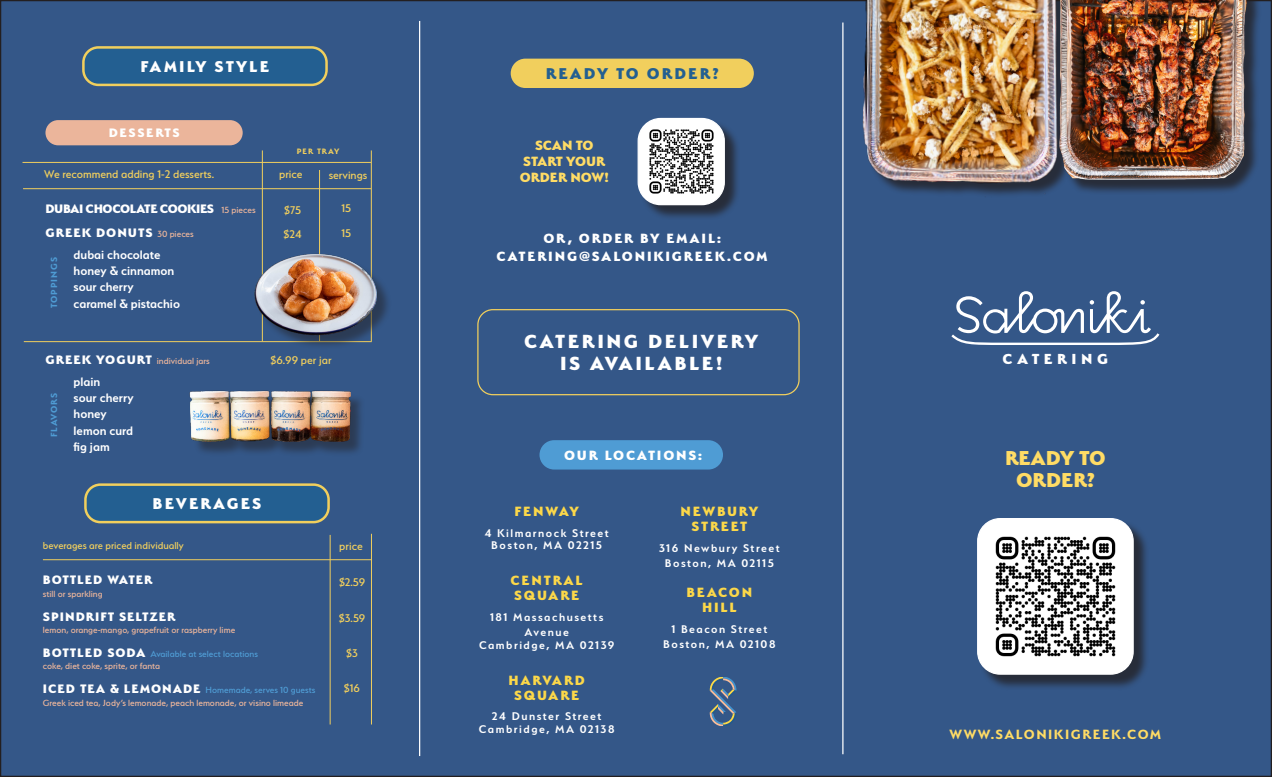
<style>
.page{position:relative;width:1272px;height:777px;background:#fff}
.page>*{position:absolute;margin:0;border:0;box-sizing:border-box;transform-origin:0 0}
.t1{font:800 22.5px/21.2px "Serenity";color:#ffdc65;text-align:center}
.t2{font:800 21.25px/21.9px "Serenity";letter-spacing:.12em;color:#fff;text-align:center}
.t3{font:800 17.5px "Serenity";letter-spacing:.12em;color:#fff}
.t4{font:800 17.5px "Serenity";letter-spacing:.12em;color:#235f91}
.t5{font:800 16.25px "Serenity";letter-spacing:.28em;color:#fff}
.t6{font:800 15px/18px "Serenity";letter-spacing:.12em;color:#fff;text-align:center}
.t7{font:800 15px/15px "Serenity";letter-spacing:.12em;color:#fcd849;text-align:center}
.t8{font:800 15px/16.2px "Serenity";color:#ffdc65;text-align:center}
.t9{font:700 15px "Serenity";letter-spacing:.1em;color:#ffdc65}
.t10{font:600 13.75px/16.2px "Serenity";color:#fff}
.t11{font:800 13.75px/23.8px "Serenity";letter-spacing:-.03em;color:#fff}
.t12{font:800 13.75px "Serenity";letter-spacing:.07em;color:#fff}
.t13{font:800 13.75px "Serenity";letter-spacing:.12em;color:#fff}
.t14{font:600 12.5px/15px "Serenity";letter-spacing:.12em;color:#fff;text-align:center}
.t15{font:500 12.5px/24.2px "Serenity";color:#f1cf5d}
.t16{font:500 11.25px "Serenity";color:#f1cf5d}
.t17{font:500 10px/12.5px "Serenity";color:#ebb59b}
.t18{font:700 10px "Serenity";letter-spacing:.1em;color:#4f9cd4}
.t19{font:700 8.75px "Serenity";letter-spacing:.11em;color:#f1cf5d}
.s1{font-weight:500;font-size:10px;color:#ebb59b}
.s2{font-weight:800;font-size:13.75px;color:#fff}
.s3{color:#4f9cd4}
</style>
<div class="page">
<div style="left:1px;top:1px;width:1270px;height:775px;background:#345788"></div>
<hr style="left:842px;top:22px;width:1px;height:732px;background:#fff">
<hr style="left:419px;top:21px;width:1px;height:734px;background:#fff">
<svg style="left:951px;top:291px;width:208px;height:54px"></svg>
<div style="left:978px;top:519px;width:170px;height:170px;background:#231f20;opacity:.75"></div>
<div style="left:977px;top:518px;width:155px;height:155px;background:#fff;border-radius:22px"></div>
<div style="left:977px;top:518px;width:156px;height:156px;border:1px solid #fff;border-radius:22px"></div>
<div style="left:510px;top:59px;width:243px;height:29px;background:#f1cf5d;border-radius:15px"></div>
<div style="left:639px;top:120px;width:101px;height:100px;background:#231f20;opacity:.75"></div>
<div style="left:638px;top:118px;width:86px;height:86px;background:#fff;border-radius:23px"></div>
<div style="left:637px;top:118px;width:88px;height:87px;border:1px solid #fff;border-radius:22px"></div>
<svg style="left:709px;top:677px;width:27px;height:48px"></svg>
<div style="left:539px;top:440px;width:184px;height:29px;background:#4f9cd4;border-radius:15px"></div>
<div style="left:45px;top:120px;width:198px;height:25px;background:#ebb59b;border-radius:13px"></div>
<hr style="left:319px;top:170px;width:1px;height:171px;background:#f1cf5d">
<hr style="left:23px;top:188px;width:348px;height:1px;background:#f1cf5d">
<img style="left:177px;top:342px;width:184px;height:150px">
<hr style="left:22px;top:162px;width:349px;height:1px;background:#f1cf5d">
<hr style="left:262px;top:150px;width:1px;height:191px;background:#f1cf5d">
<hr style="left:24px;top:341px;width:348px;height:1px;background:#f1cf5d">
<hr style="left:371px;top:150px;width:1px;height:191px;background:#f1cf5d">
<div style="left:477px;top:309px;width:322px;height:86px;border:1px solid #f1cf5d;border-radius:15px"></div>
<div style="left:257px;top:256px;width:135px;height:93px;background:#231f20;opacity:.49"></div>
<img style="left:249px;top:228px;width:133px;height:134px">
<img style="left:995px;top:536px;width:120px;height:119px">
<img style="left:649px;top:129px;width:64px;height:64px">
<div style="left:83px;top:47px;width:243px;height:38px;background:#235f91;border-radius:15px"></div>
<div style="left:82px;top:46px;width:246px;height:40px;border:2px solid #f1cf5d;border-radius:15px"></div>
<hr style="left:330px;top:534px;width:1px;height:190px;background:#f1cf5d">
<hr style="left:43px;top:559px;width:328px;height:1px;background:#f1cf5d">
<hr style="left:371px;top:533px;width:1px;height:191px;background:#f1cf5d">
<div style="left:85px;top:484px;width:243px;height:38px;background:#235f91;border-radius:15px"></div>
<div style="left:84px;top:483px;width:246px;height:40px;border:2px solid #f1cf5d;border-radius:15px"></div>
<img style="left:811px;top:0;width:176px;height:227px">
<img style="left:987px;top:0;width:284px;height:227px">
<h3 class="t3" style="left:141px;top:56px;width:130px">FAMILY STYLE</h3>
<h3 class="t13" style="left:109px;top:125px;width:72px">DESSERTS</h3>
<p class="t19" style="left:297px;top:146px;width:44px">PER TRAY</p>
<p class="t15" style="left:44px;top:162px;width:171px">We recommend adding 1-2 desserts.</p>
<p class="t15" style="left:279px;top:162px;width:25px">price</p>
<h3 class="t11" style="left:45px;top:196px;width:212px">DUBAI CHOCOLATE COOKIES <span class="s1">15 pieces<br></span>GREEK DONUTS <span class="s1">30 pieces</span></h3>
<h3 class="t10" style="left:74px;top:246px;width:108px">dubai chocolate honey &amp; cinnamon sour cherry<br>caramel &amp; pistachio</h3>
<p class="t18" style="left:48px;top:308px;width:53px;rotate:-90deg">TOPPINGS</p>
<p class="t15" style="left:283px;top:198px;width:20px">$75 $24</p>
<p class="t15" style="left:328px;top:162px;width:40px">servings</p>
<p class="t15" style="left:341px;top:196px;width:11px">15<br>15</p>
<p class="t17" style="left:45px;top:354px;width:166px"><span class="s2">GREEK YOGURT</span> individual jars</p>
<h3 class="t10" style="left:74px;top:373px;width:61px">plain<br>sour cherry honey lemon curd fig jam</h3>
<p class="t18" style="left:48px;top:437px;width:46px;rotate:-90deg">FLAVORS</p>
<p class="t15" style="left:270px;top:348px;width:63px">$6.99 per jar</p>
<h3 class="t3" style="left:153px;top:493px;width:110px">BEVERAGES</h3>
<p class="t16" style="left:43px;top:538px;width:142px">beverages are priced individually</p>
<p class="t15" style="left:339px;top:534px;width:25px">price</p>
<h3 class="t12" style="left:43px;top:572px;width:111px">BOTTLED WATER</h3>
<p class="t17" style="left:43px;top:587px;width:61px">still or sparkling</p>
<h3 class="t12" style="left:43px;top:608px;width:134px">SPINDRIFT SELTZER</h3>
<p class="t17" style="left:43px;top:623px;width:194px">lemon, orange-mango, grapefruit or raspberry lime</p>
<p class="t17" style="left:43px;top:647px;width:216px"><span class="s2">BOTTLED SODA</span> <span class="s3">Available at select locations </span>coke, diet coke, sprite, or fanta</p>
<p class="t17" style="left:43px;top:683px;width:274px;line-height:13.1px"><span class="s2">ICED TEA &amp; LEMONADE</span> <span class="s3">Homemade, serves 10 guests<br></span>Greek iced tea, Jody’s lemonade, peach lemonade, or visino limeade</p>
<p class="t15" style="left:339px;top:569px;width:28px">$2.59</p>
<p class="t15" style="left:339px;top:605px;width:28px">$3.59</p>
<p class="t15" style="left:346px;top:640px;width:13px">$3</p>
<p class="t15" style="left:344px;top:676px;width:18px">$16</p>
<h3 class="t4" style="left:545px;top:64px;width:174px">READY TO ORDER?</h3>
<h3 class="t8" style="left:519px;top:137px;width:90px">SCAN TO<br>START YOUR<br>ORDER NOW!</h3>
<h3 class="t6" style="left:496px;top:228px;width:273px">OR, ORDER BY EMAIL:<br>CATERING@SALONIKIGREEK.COM</h3>
<h2 class="t2" style="left:524px;top:329px;width:235px">CATERING DELIVERY<br>IS AVAILABLE!</h2>
<h3 class="t6" style="left:564px;top:445px;width:139px">OUR LOCATIONS:</h3>
<h3 class="t7" style="left:514px;top:503px;width:66px">FENWAY</h3>
<p class="t14" style="left:484px;top:526px;width:125px;line-height:12.5px">4 Kilmarnock Street<br>Boston, MA 02215</p>
<h3 class="t7" style="left:510px;top:572px;width:74px;text-align:left">CENTRAL<br>SQUARE</h3>
<p class="t14" style="left:490px;top:609px;width:115px">181 Massachusetts<br>Avenue</p>
<p class="t14" style="left:479px;top:636px;width:137px">Cambridge, MA 02139</p>
<h3 class="t7" style="left:508px;top:672px;width:78px">HARVARD<br>SQUARE</h3>
<p class="t14" style="left:479px;top:709px;width:137px;line-height:12.5px">24 Dunster Street<br>Cambridge, MA 02138</p>
<h3 class="t7" style="left:680px;top:503px;width:79px">NEWBURY<br>STREET</h3>
<p class="t14" style="left:659px;top:540px;width:122px">316 Newbury Street<br>Boston, MA 02115</p>
<h3 class="t7" style="left:686px;top:584px;width:67px">BEACON<br>HILL</h3>
<p class="t14" style="left:663px;top:621px;width:114px">1 Beacon Street<br>Boston, MA 02108</p>
<h3 class="t5" style="left:1002px;top:349px;width:107px">CATERING</h3>
<h1 class="t1" style="left:1004px;top:447px;width:102px">READY TO<br>ORDER?</h1>
<h3 class="t9" style="left:949px;top:726px;width:213px">WWW.SALONIKIGREEK.COM</h3>
</div>
